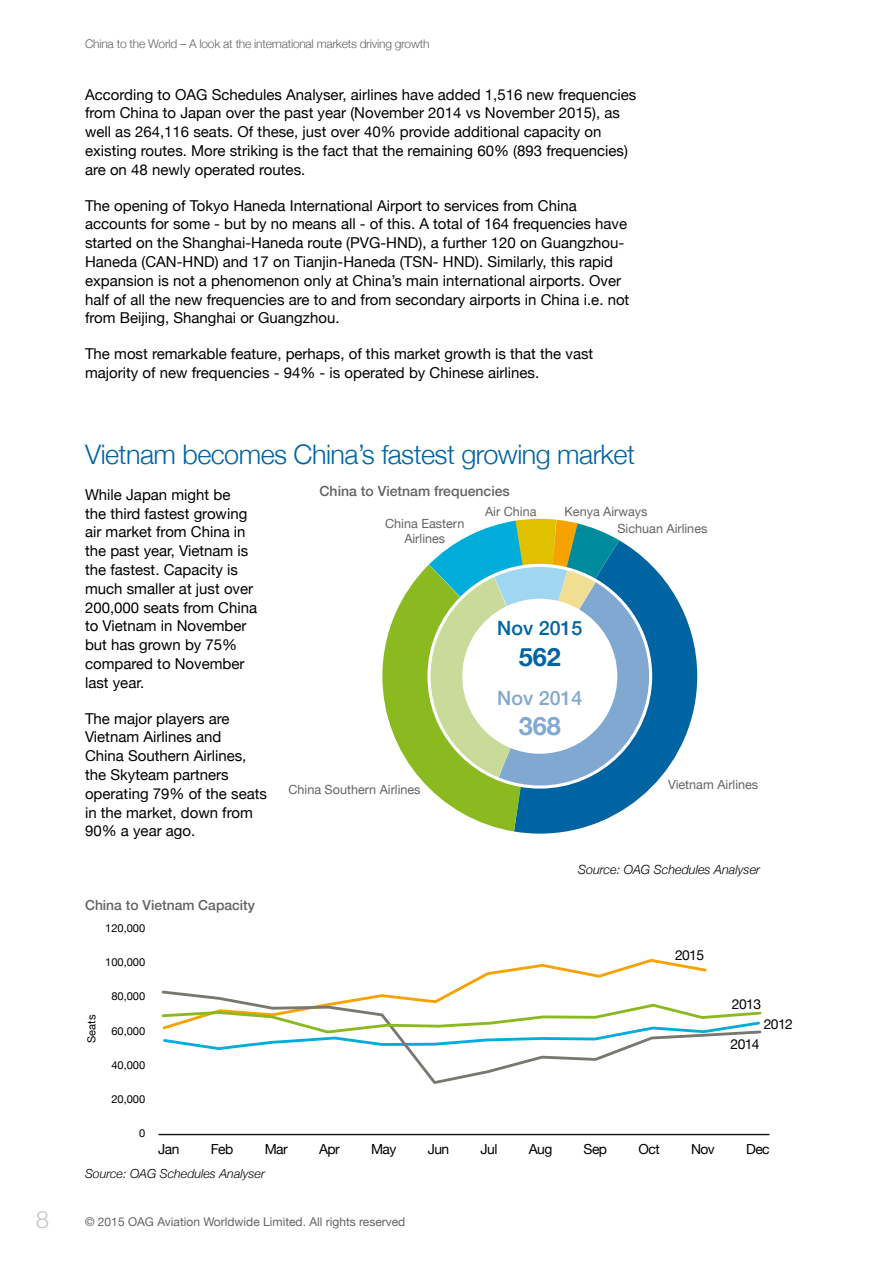
<style>
.page{position:relative;width:893px;height:1263px;background:#fff}
.page>*{position:absolute;margin:0;border:0;box-sizing:border-box;transform-origin:0 0}
.t1{font:300 27px "Helvetica Neue";letter-spacing:-.02em;color:#0064a3}
.t2{font:700 25.2px "Helvetica Neue";color:#0064a3}
.t3{font:700 25.2px "Helvetica Neue";color:#81a8d1}
.t4{font:300 24px "Helvetica Neue";color:#c6c6c6}
.t5{font:500 19.65px "Helvetica Neue";color:#0064a3}
.t6{font:500 19.65px "Helvetica Neue";color:#81a8d1}
.t7{font:15px/18.8px "Helvetica Neue";color:#000}
.t8{font:500 14.1px "Helvetica Neue";color:#646363}
.t9{font:13.8px "Helvetica Neue";letter-spacing:-.04em;color:#000}
.t10{font:500 13.8px "Helvetica Neue";color:#646363}
.t11{font:12.6px/15.1px "Helvetica Neue";color:#646363;text-align:center}
.t12{font:italic 300 12.6px "Helvetica Neue";color:#000}
.t13{font:italic 300 12.45px "Helvetica Neue";color:#000}
.t14{font:300 12px "Helvetica Neue";letter-spacing:-.02em;color:#646363}
.t15{font:12px "Helvetica Neue";color:#646363}
.t16{font:11.1px "Helvetica Neue";color:#000}
</style>
<div class="page">
<svg style="left:514px;top:563px;width:183px;height:271px;fill:#0064a3"></svg>
<hr style="left:159px;top:1134px;width:610px;height:1px;background:#091208">
<svg style="left:409px;top:1052px;width:210px;height:32px"></svg>
<svg style="left:161px;top:959px;width:601px;height:93px"></svg>
<svg style="left:382px;top:519px;width:267px;height:312px"></svg>
<h3 class="t4" style="left:36px;top:1200px;width:15px">8</h3>
<p class="t14" style="left:85px;top:34px;width:346px">China to the World – A look at the international markets driving growth</p>
<p class="t7" style="left:85px;top:86px;width:553px">According to OAG Schedules Analyser, airlines have added 1,516 new frequencies from China to Japan over the past year (November 2014 vs November 2015), as well as 264,116 seats. Of these, just over 40% provide additional capacity on existing routes. More striking is the fact that the remaining 60% (893 frequencies) are on 48 newly operated routes.</p>
<p class="t7" style="left:85px;top:197px;width:546px">The opening of Tokyo Haneda International Airport to services from China accounts for some - but by no means all - of this. A total of 164 frequencies have started on the Shanghai-Haneda route (PVG-HND), a further 120 on Guangzhou-Haneda (CAN-HND) and 17 on Tianjin-Haneda (TSN- HND). Similarly, this rapid expansion is not a phenomenon only at China’s main international airports. Over half of all the new frequencies are to and from secondary airports in China i.e. not from Beijing, Shanghai or Guangzhou.</p>
<p class="t7" style="left:85px;top:345px;width:510px">The most remarkable feature, perhaps, of this market growth is that the vast majority of new frequencies - 94% - is operated by Chinese airlines.</p>
<h1 class="t1" style="left:85px;top:433px;width:551px">Vietnam becomes China’s fastest growing market</h1>
<p class="t7" style="left:85px;top:486px;width:174px">While Japan might be<br>the third fastest growing air market from China in the past year, Vietnam is the fastest. Capacity is much smaller at just over<br>200,000 seats from China to Vietnam in November but has grown by 75% compared to November last year.</p>
<p class="t7" style="left:85px;top:710px;width:183px">The major players are<br>Vietnam Airlines and<br>China Southern Airlines, the Skyteam partners operating 79% of the seats in the market, down from<br>90% a year ago.</p>
<p class="t8" style="left:319px;top:480px;width:192px">China to Vietnam frequencies</p>
<p class="t11" style="left:485px;top:505px;width:53px">Air China</p>
<p class="t11" style="left:564px;top:505px;width:84px">Kenya Airways</p>
<p class="t11" style="left:385px;top:517px;width:81px">China Eastern<br>Airlines</p>
<p class="t11" style="left:617px;top:521px;width:91px">Sichuan Airlines</p>
<h3 class="t5" style="left:497px;top:612px;width:87px">Nov 2015</h3>
<h2 class="t2" style="left:519px;top:637px;width:44px">562</h2>
<h3 class="t6" style="left:497px;top:682px;width:87px">Nov 2014</h3>
<h2 class="t3" style="left:519px;top:706px;width:44px">368</h2>
<p class="t11" style="left:668px;top:778px;width:92px">Vietnam Airlines</p>
<p class="t11" style="left:288px;top:782px;width:134px">China Southern Airlines</p>
<p class="t10" style="left:85px;top:894px;width:172px">China to Vietnam Capacity</p>
<p class="t16" style="left:84px;top:1043px;width:30px;rotate:-90deg">Seats</p>
<p class="t16" style="left:105px;top:920px;width:42px">120,000</p>
<p class="t16" style="left:105px;top:954px;width:42px">100,000</p>
<p class="t16" style="left:111px;top:988px;width:35px">80,000</p>
<p class="t16" style="left:111px;top:1022px;width:35px">60,000</p>
<p class="t16" style="left:111px;top:1057px;width:35px">40,000</p>
<p class="t16" style="left:111px;top:1091px;width:35px">20,000</p>
<p class="t16" style="left:139px;top:1125px;width:8px">0</p>
<p class="t12" style="left:578px;top:859px;width:184px">Source: OAG Schedules Analyser</p>
<p class="t9" style="left:675px;top:945px;width:31px">2015</p>
<p class="t9" style="left:732px;top:994px;width:31px">2013</p>
<p class="t9" style="left:764px;top:1014px;width:31px">2012</p>
<p class="t9" style="left:730px;top:1034px;width:31px">2014</p>
<p class="t9" style="left:158px;top:1139px;width:23px">Jan</p>
<p class="t9" style="left:211px;top:1139px;width:24px">Feb</p>
<p class="t9" style="left:265px;top:1139px;width:25px">Mar</p>
<p class="t9" style="left:319px;top:1139px;width:22px">Apr</p>
<p class="t9" style="left:371px;top:1139px;width:27px">May</p>
<p class="t9" style="left:428px;top:1139px;width:23px">Jun</p>
<p class="t9" style="left:481px;top:1139px;width:18px">Jul</p>
<p class="t9" style="left:529px;top:1139px;width:25px">Aug</p>
<p class="t9" style="left:584px;top:1139px;width:25px">Sep</p>
<p class="t9" style="left:638px;top:1139px;width:23px">Oct</p>
<p class="t9" style="left:691px;top:1139px;width:25px">Nov</p>
<p class="t9" style="left:746px;top:1139px;width:25px">Dec</p>
<p class="t13" style="left:85px;top:1164px;width:181px">Source: OAG Schedules Analyser</p>
<p class="t15" style="left:85px;top:1213px;width:322px">© 2015 OAG Aviation Worldwide Limited. All rights reserved</p>
</div>
